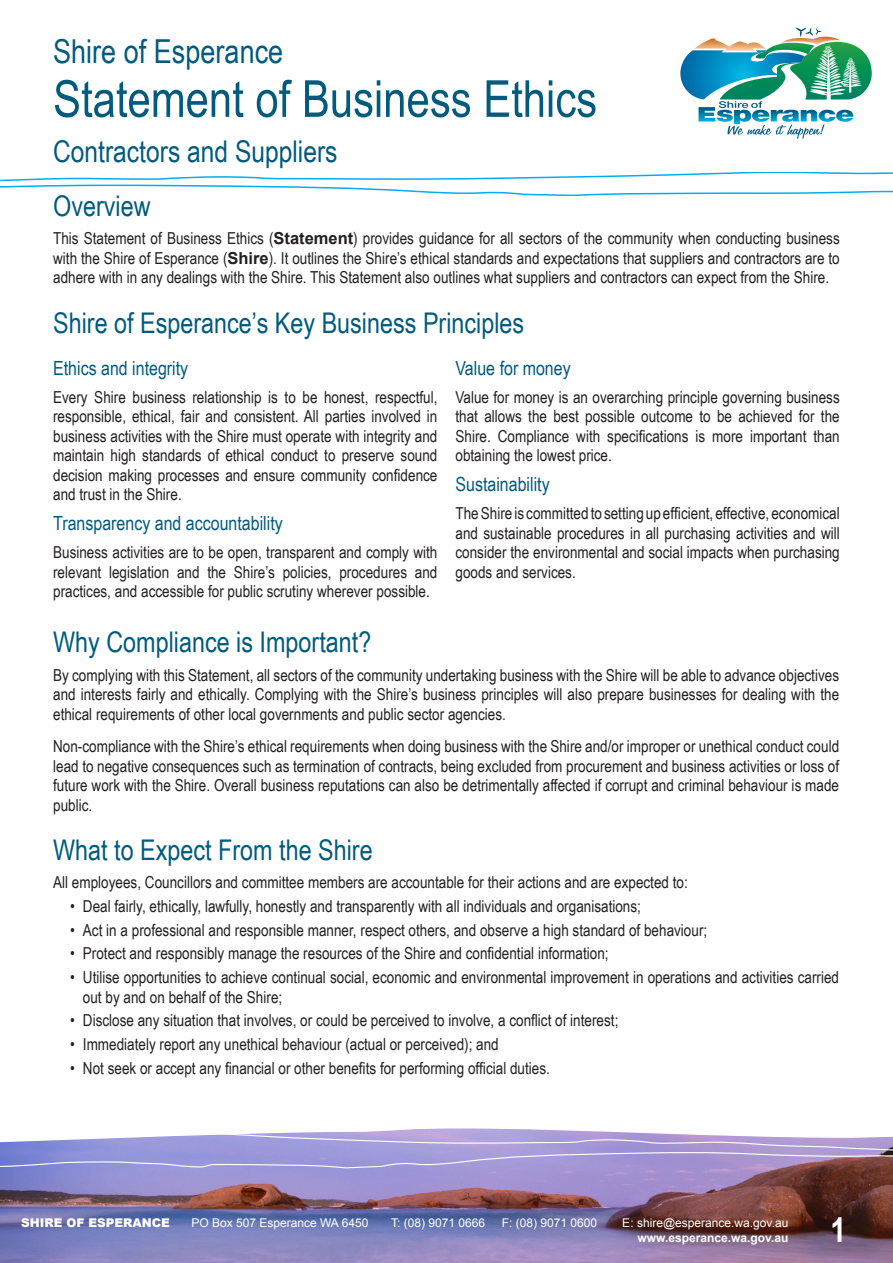
<style>
.page{position:relative;width:893px;height:1263px;background:#fff}
.page>*{position:absolute;margin:0;border:0;box-sizing:border-box;transform-origin:0 0}
.Bus_Ethics_Title{font:51px "Arial Narrow";color:#015b7e}
.t1{font:700 34.5px "Arial Narrow";color:#fff}
.Bus_Ethics_Title-2{font:33px "Arial Narrow";color:#015b7e}
.Bus_Ethics_Title-3{font:30px "Arial Narrow";color:#015b7e}
.Bus_Ethics_Title-4{font:28.5px "Arial Narrow";color:#015b7e}
.Bus_Ethi_Subtitle{font:19.5px "Arial Narrow";color:#015b7e}
.Body{font:16.5px/19.5px "Arial Narrow";color:#231f20;text-align:justify}
.t2{font:12px "Arial";color:#fff}
.t3{font:700 12px "Arial";color:#fff}
.t4{font:900 12px "Arial";color:#fff}
.s1{font-family:"Arial";font-weight:700}
</style>
<div class="page">
<img style="left:0;top:1128px;width:893px;height:135px">
<svg style="left:0;top:1132px;width:893px;height:37px;background:#aba2d7"></svg>
<svg style="left:680px;top:28px;width:192px;height:111px"></svg>
<svg style="left:0;top:172px;width:893px;height:24px"></svg>
<p class="Bus_Ethics_Title-2" style="left:53px;top:27px;width:232px">Shire of Esperance</p>
<p class="Bus_Ethics_Title" style="left:53px;top:61px;width:545px">Statement of Business Ethics</p>
<p class="Bus_Ethics_Title-3" style="left:53px;top:129px;width:286px">Contractors and Suppliers</p>
<p class="Bus_Ethics_Title-4" style="left:53px;top:185px;width:99px">Overview</p>
<p class="Body" style="left:53px;top:228px;width:788px">This Statement of Business Ethics (<span class="s1">Statement</span>) provides guidance for all sectors of the community when conducting business with the Shire of Esperance (<span class="s1">Shire</span>). It outlines the Shire’s ethical standards and expectations that suppliers and contractors are to adhere with in any dealings with the Shire. This Statement also outlines what suppliers and contractors can expect from the Shire.</p>
<p class="Bus_Ethics_Title-4" style="left:53px;top:302px;width:473px">Shire of Esperance’s Key Business Principles</p>
<p class="Bus_Ethi_Subtitle" style="left:53px;top:353px;width:137px">Ethics and integrity</p>
<p class="Body" style="left:53px;top:386px;width:386px">Every Shire business relationship is to be honest, respectful, responsible, ethical, fair and consistent. All parties involved in business activities with the Shire must operate with integrity and maintain high standards of ethical conduct to preserve sound decision making processes and ensure community confidence and trust in the Shire.</p>
<p class="Bus_Ethi_Subtitle" style="left:53px;top:509px;width:231px">Transparency and accountability</p>
<p class="Body" style="left:53px;top:542px;width:386px">Business activities are to be open, transparent and comply with relevant legislation and the Shire’s policies, procedures and practices, and accessible for public scrutiny wherever possible.</p>
<p class="Bus_Ethi_Subtitle" style="left:455px;top:353px;width:117px">Value for money</p>
<p class="Body" style="left:455px;top:386px;width:386px">Value for money is an overarching principle governing business that allows the best possible outcome to be achieved for the Shire. Compliance with specifications is more important than obtaining the lowest price.</p>
<p class="Bus_Ethi_Subtitle" style="left:455px;top:470px;width:96px">Sustainability</p>
<p class="Body" style="left:455px;top:503px;width:386px">The Shire is committed to setting up efficient, effective, economical and sustainable procedures in all purchasing activities and will consider the environmental and social impacts when purchasing goods and services.</p>
<p class="Bus_Ethics_Title-4" style="left:53px;top:621px;width:320px">Why Compliance is Important?</p>
<p class="Body" style="left:53px;top:664px;width:788px">By complying with this Statement, all sectors of the community undertaking business with the Shire will be able to advance objectives and interests fairly and ethically. Complying with the Shire’s business principles will also prepare businesses for dealing with the ethical requirements of other local governments and public sector agencies.</p>
<p class="Body" style="left:53px;top:736px;width:787px">Non-compliance with the Shire’s ethical requirements when doing business with the Shire and/or improper or unethical conduct could lead to negative consequences such as termination of contracts, being excluded from procurement and business activities or loss of future work with the Shire. Overall business reputations can also be detrimentally affected if corrupt and criminal behaviour is made public.</p>
<p class="Bus_Ethics_Title-4" style="left:53px;top:829px;width:321px">What to Expect From the Shire</p>
<p class="Body" style="left:53px;top:872px;width:636px">All employees, Councillors and committee members are accountable for their actions and are expected to:</p>
<p class="Body" style="left:70px;top:896px;width:572px">• Deal fairly, ethically, lawfully, honestly and transparently with all individuals and organisations;</p>
<p class="Body" style="left:70px;top:919px;width:639px">• Act in a professional and responsible manner, respect others, and observe a high standard of behaviour;</p>
<p class="Body" style="left:70px;top:943px;width:540px">• Protect and responsibly manage the resources of the Shire and confidential information;</p>
<p class="Body" style="left:83px;top:967px;width:758px;text-indent:-13px">• Utilise opportunities to achieve continual social, economic and environmental improvement in operations and activities carried out by and on behalf of the Shire;</p>
<p class="Body" style="left:70px;top:1010px;width:550px">• Disclose any situation that involves, or could be perceived to involve, a conflict of interest;</p>
<p class="Body" style="left:70px;top:1034px;width:430px">• Immediately report any unethical behaviour (actual or perceived); and</p>
<p class="Body" style="left:70px;top:1058px;width:481px">• Not seek or accept any financial or other benefits for performing official duties.</p>
<p class="t4" style="left:21px;top:1214px;width:150px">SHIRE OF ESPERANCE</p>
<p class="t2" style="left:191px;top:1215px;width:178px">PO Box 507 Esperance WA 6450</p>
<p class="t2" style="left:391px;top:1215px;width:96px">T: (08) 9071 0666</p>
<p class="t2" style="left:502px;top:1215px;width:97px">F: (08) 9071 0600</p>
<p class="t2" style="left:622px;top:1215px;width:168px">E: shire@esperance.wa.gov.au</p>
<p class="t3" style="left:638px;top:1229px;width:152px">www.esperance.wa.gov.au</p>
<p class="t1" style="left:831px;top:1203px;width:17px">1</p>
</div>
